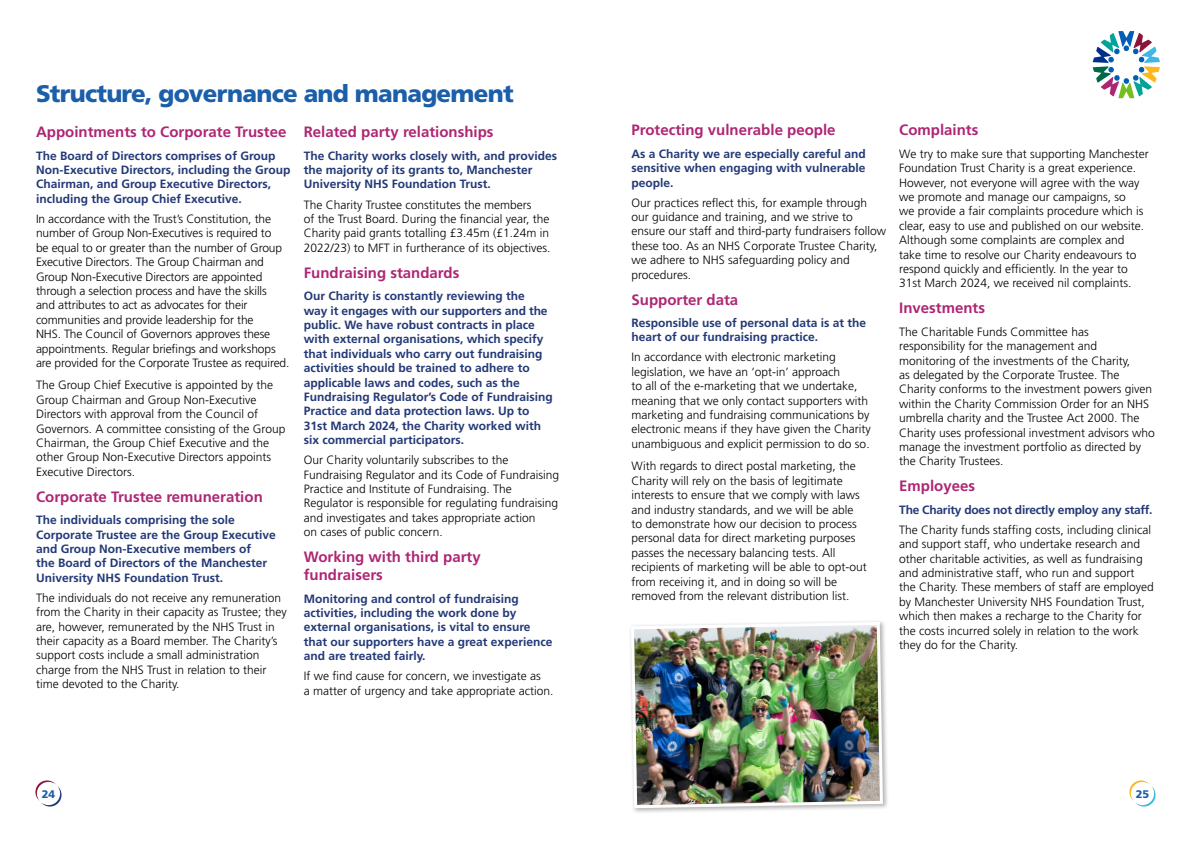
<style>
.page{position:relative;width:1191px;height:842px;background:#fff}
.page>*{position:absolute;margin:0;border:0;box-sizing:border-box;transform-origin:0 0}
.Headings_L2{font:900 24px "Frutiger LT Std";letter-spacing:-.03em;color:#1b5eaa}
.Headings_L4{font:700 15px/18px "Frutiger LT Std";color:#ae2674}
.Body_Copy{font:300 12px/14.4px "Frutiger LT Std";color:#000}
.Bold_Pull_Out{font:700 12px/14.4px "Frutiger LT Std";color:#233977}
.Bold_Pull_Out-2{font:700 12px "Frutiger LT Std";letter-spacing:-.02em;color:#233977}
.t1{font:900 11px "Frutiger LT Std";color:#1b5eaa}
</style>
<div class="page">
<div style="left:629px;top:620px;width:260px;height:194px;background:#000;opacity:.3"></div>
<img style="left:629px;top:620px;width:255px;height:190px">
<svg style="left:1092px;top:31px;width:67px;height:67px"></svg>
<svg style="left:35px;top:780px;width:27px;height:26px"></svg>
<svg style="left:1129px;top:780px;width:26px;height:26px"></svg>
<p class="Headings_L2" style="left:36px;top:79px;width:479px">Structure, governance and management</p>
<p class="Headings_L4" style="left:36px;top:123px;width:252px">Appointments to Corporate Trustee</p>
<p class="Bold_Pull_Out" style="left:36px;top:148px;width:256px">The Board of Directors comprises of Group Non-Executive Directors, including the Group Chairman, and Group Executive Directors, including the Group Chief Executive.</p>
<p class="Body_Copy" style="left:36px;top:212px;width:255px">In accordance with the Trust’s Constitution, the number of Group Non-Executives is required to<br>be equal to or greater than the number of Group Executive Directors. The Group Chairman and Group Non-Executive Directors are appointed through a selection process and have the skills<br>and attributes to act as advocates for their communities and provide leadership for the<br>NHS. The Council of Governors approves these appointments. Regular briefings and workshops are provided for the Corporate Trustee as required.</p>
<p class="Body_Copy" style="left:36px;top:378px;width:251px">The Group Chief Executive is appointed by the Group Chairman and Group Non-Executive Directors with approval from the Council of Governors. A committee consisting of the Group Chairman, the Group Chief Executive and the other Group Non-Executive Directors appoints Executive Directors.</p>
<p class="Headings_L4" style="left:36px;top:488px;width:228px">Corporate Trustee remuneration</p>
<p class="Bold_Pull_Out" style="left:36px;top:513px;width:241px">The individuals comprising the sole Corporate Trustee are the Group Executive and Group Non-Executive members of<br>the Board of Directors of the Manchester University NHS Foundation Trust.</p>
<p class="Body_Copy" style="left:36px;top:591px;width:252px">The individuals do not receive any remuneration from the Charity in their capacity as Trustee; they are, however, remunerated by the NHS Trust in their capacity as a Board member. The Charity’s support costs include a small administration charge from the NHS Trust in relation to their time devoted to the Charity.</p>
<p class="Headings_L4" style="left:304px;top:123px;width:191px">Related party relationships</p>
<p class="Bold_Pull_Out" style="left:304px;top:148px;width:255px">The Charity works closely with, and provides the majority of its grants to, Manchester<br>University NHS Foundation Trust.</p>
<p class="Body_Copy" style="left:304px;top:197px;width:248px">The Charity Trustee constitutes the members<br>of the Trust Board. During the financial year, the Charity paid grants totalling £3.45m (£1.24m in 2022/23) to MFT in furtherance of its objectives.</p>
<p class="Headings_L4" style="left:304px;top:264px;width:157px">Fundraising standards</p>
<p class="Bold_Pull_Out" style="left:304px;top:289px;width:251px">Our Charity is constantly reviewing the<br>way it engages with our supporters and the public. We have robust contracts in place with external organisations, which specify that individuals who carry out fundraising activities should be trained to adhere to applicable laws and codes, such as the Fundraising Regulator’s Code of Fundraising Practice and data protection laws. Up to 31st March 2024, the Charity worked with six commercial participators.</p>
<p class="Body_Copy" style="left:304px;top:453px;width:257px">Our Charity voluntarily subscribes to the Fundraising Regulator and its Code of Fundraising Practice and Institute of Fundraising. The Regulator is responsible for regulating fundraising and investigates and takes appropriate action<br>on cases of public concern.</p>
<p class="Headings_L4" style="left:304px;top:548px;width:178px">Working with third party fundraisers</p>
<p class="Bold_Pull_Out" style="left:304px;top:591px;width:250px">Monitoring and control of fundraising activities, including the work done by external organisations, is vital to ensure that our supporters have a great experience and are treated fairly.</p>
<p class="Body_Copy" style="left:304px;top:669px;width:251px">If we find cause for concern, we investigate as<br>a matter of urgency and take appropriate action.</p>
<p class="Headings_L4" style="left:631px;top:121px;width:205px">Protecting vulnerable people</p>
<p class="Bold_Pull_Out" style="left:631px;top:146px;width:236px;text-align:justify">As a Charity we are especially careful and sensitive when engaging with vulnerable people.</p>
<p class="Body_Copy" style="left:631px;top:195px;width:256px">Our practices reflect this, for example through our guidance and training, and we strive to ensure our staff and third-party fundraisers follow these too. As an NHS Corporate Trustee Charity, we adhere to NHS safeguarding policy and procedures.</p>
<p class="Headings_L4" style="left:631px;top:290px;width:108px">Supporter data</p>
<p class="Bold_Pull_Out" style="left:631px;top:316px;width:236px">Responsible use of personal data is at the heart of our fundraising practice.</p>
<p class="Body_Copy" style="left:631px;top:350px;width:241px">In accordance with electronic marketing legislation, we have an ‘opt-in’ approach<br>to all of the e-marketing that we undertake, meaning that we only contact supporters with marketing and fundraising communications by electronic means if they have given the Charity unambiguous and explicit permission to do so.</p>
<p class="Body_Copy" style="left:631px;top:459px;width:237px">With regards to direct postal marketing, the Charity will rely on the basis of legitimate interests to ensure that we comply with laws and industry standards, and we will be able to demonstrate how our decision to process personal data for direct marketing purposes passes the necessary balancing tests. All recipients of marketing will be able to opt-out from receiving it, and in doing so will be removed from the relevant distribution list.</p>
<p class="Headings_L4" style="left:899px;top:121px;width:81px">Complaints</p>
<p class="Body_Copy" style="left:899px;top:147px;width:251px">We try to make sure that supporting Manchester Foundation Trust Charity is a great experience.<br>However, not everyone will agree with the way we promote and manage our campaigns, so<br>we provide a fair complaints procedure which is clear, easy to use and published on our website.<br>Although some complaints are complex and take time to resolve our Charity endeavours to respond quickly and efficiently. In the year to 31st March 2024, we received nil complaints.</p>
<p class="Headings_L4" style="left:899px;top:299px;width:87px">Investments</p>
<p class="Body_Copy" style="left:899px;top:325px;width:257px">The Charitable Funds Committee has responsibility for the management and monitoring of the investments of the Charity,<br>as delegated by the Corporate Trustee. The Charity conforms to the investment powers given within the Charity Commission Order for an NHS umbrella charity and the Trustee Act 2000. The Charity uses professional investment advisors who manage the investment portfolio as directed by the Charity Trustees.</p>
<p class="Headings_L4" style="left:899px;top:477px;width:77px">Employees</p>
<p class="Bold_Pull_Out-2" style="left:899px;top:502px;width:255px">The Charity does not directly employ any staff.</p>
<p class="Body_Copy" style="left:899px;top:523px;width:256px">The Charity funds staffing costs, including clinical and support staff, who undertake research and other charitable activities, as well as fundraising and administrative staff, who run and support the Charity. These members of staff are employed by Manchester University NHS Foundation Trust, which then makes a recharge to the Charity for the costs incurred solely in relation to the work they do for the Charity.</p>
<p class="t1" style="left:42px;top:787px;width:15px">24</p>
<p class="t1" style="left:1135px;top:787px;width:15px">25</p>
</div>
